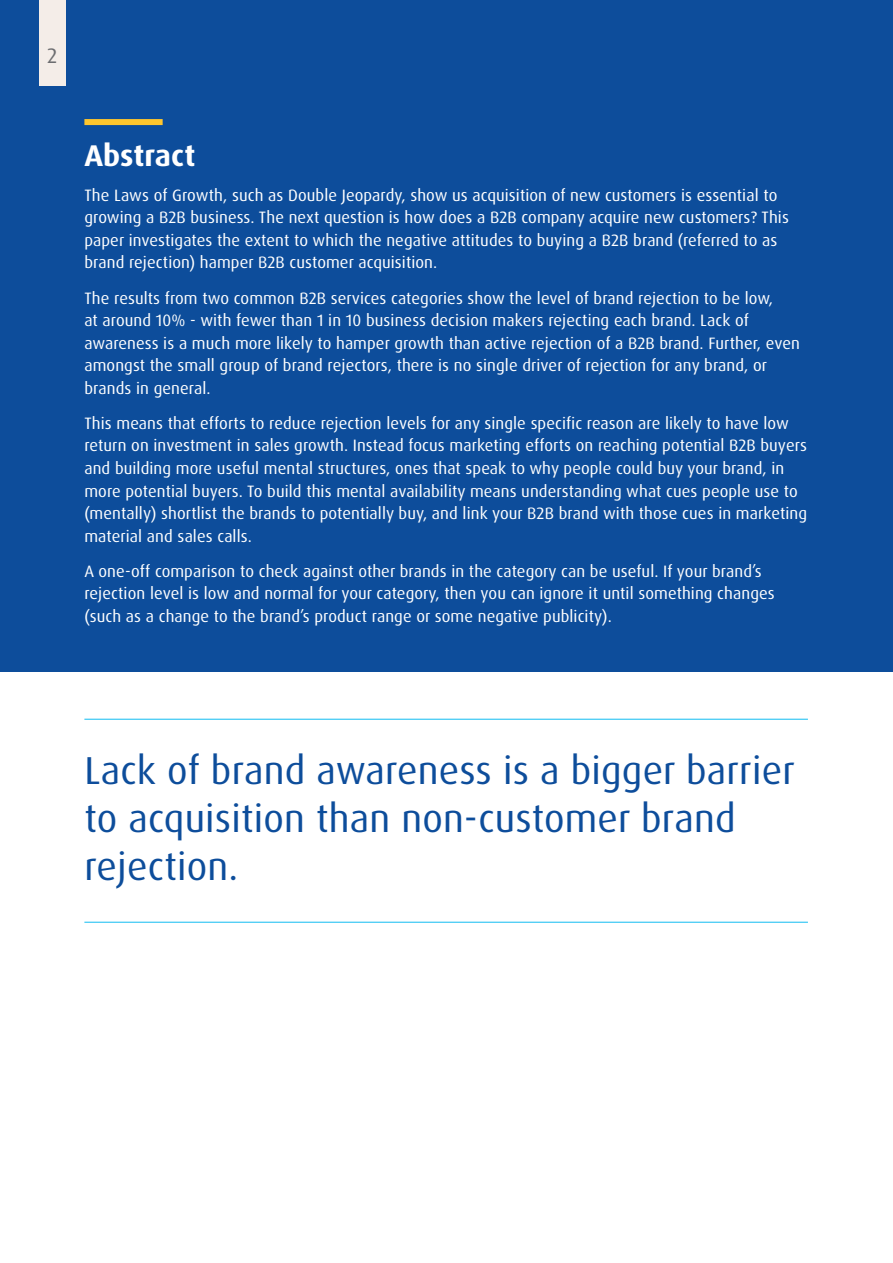
<style>
.page{position:relative;width:893px;height:1263px;background:#fff}
.page>*{position:absolute;margin:0;border:0;box-sizing:border-box;transform-origin:0 0}
.t1{font:39px/48px "Dax OT";letter-spacing:.005em;color:#0d4d9b}
.t2{font:700 30px "Dax OT";color:#fff}
.t3{font:21px "Dax OT";color:#6c6d70}
.t4{font:16.5px/22.5px "Dax OT";letter-spacing:.005em;color:#fff}
</style>
<div class="page">
<div style="left:0;top:0;width:893px;height:672px;background:#0d4d9b"></div>
<div style="left:84px;top:119px;width:79px;height:6px;background:#fec62e"></div>
<div style="left:39px;top:0;width:26px;height:85px;background:#f4ede8"></div>
<hr style="left:84px;top:719px;width:724px;height:1px;background:#2bc4f3">
<hr style="left:84px;top:922px;width:724px;height:1px;background:#2bc4f3">
<p class="t3" style="left:47px;top:42px;width:12px">2</p>
<h2 class="t2" style="left:84px;top:136px;width:112px">Abstract</h2>
<p class="t4" style="left:84px;top:184px;width:706px">The Laws of Growth, such as Double Jeopardy, show us acquisition of new customers is essential to growing a B2B business. The next question is how does a B2B company acquire new customers? This paper investigates the extent to which the negative attitudes to buying a B2B brand (referred to as brand rejection) hamper B2B customer acquisition.</p>
<p class="t4" style="left:84px;top:287px;width:717px">The results from two common B2B services categories show the level of brand rejection to be low,<br>at around 10% - with fewer than 1 in 10 business decision makers rejecting each brand. Lack of awareness is a much more likely to hamper growth than active rejection of a B2B brand. Further, even amongst the small group of brand rejectors, there is no single driver of rejection for any brand, or brands in general.</p>
<p class="t4" style="left:84px;top:412px;width:724px">This means that efforts to reduce rejection levels for any single specific reason are likely to have low return on investment in sales growth. Instead focus marketing efforts on reaching potential B2B buyers and building more useful mental structures, ones that speak to why people could buy your brand, in more potential buyers. To build this mental availability means understanding what cues people use to (mentally) shortlist the brands to potentially buy, and link your B2B brand with those cues in marketing material and sales calls.</p>
<p class="t4" style="left:84px;top:560px;width:692px">A one-off comparison to check against other brands in the category can be useful. If your brand’s rejection level is low and normal for your category, then you can ignore it until something changes (such as a change to the brand’s product range or some negative publicity).</p>
<h1 class="t1" style="left:84px;top:747px;width:712px">Lack of brand awareness is a bigger barrier to acquisition than non-customer brand rejection.</h1>
</div>
